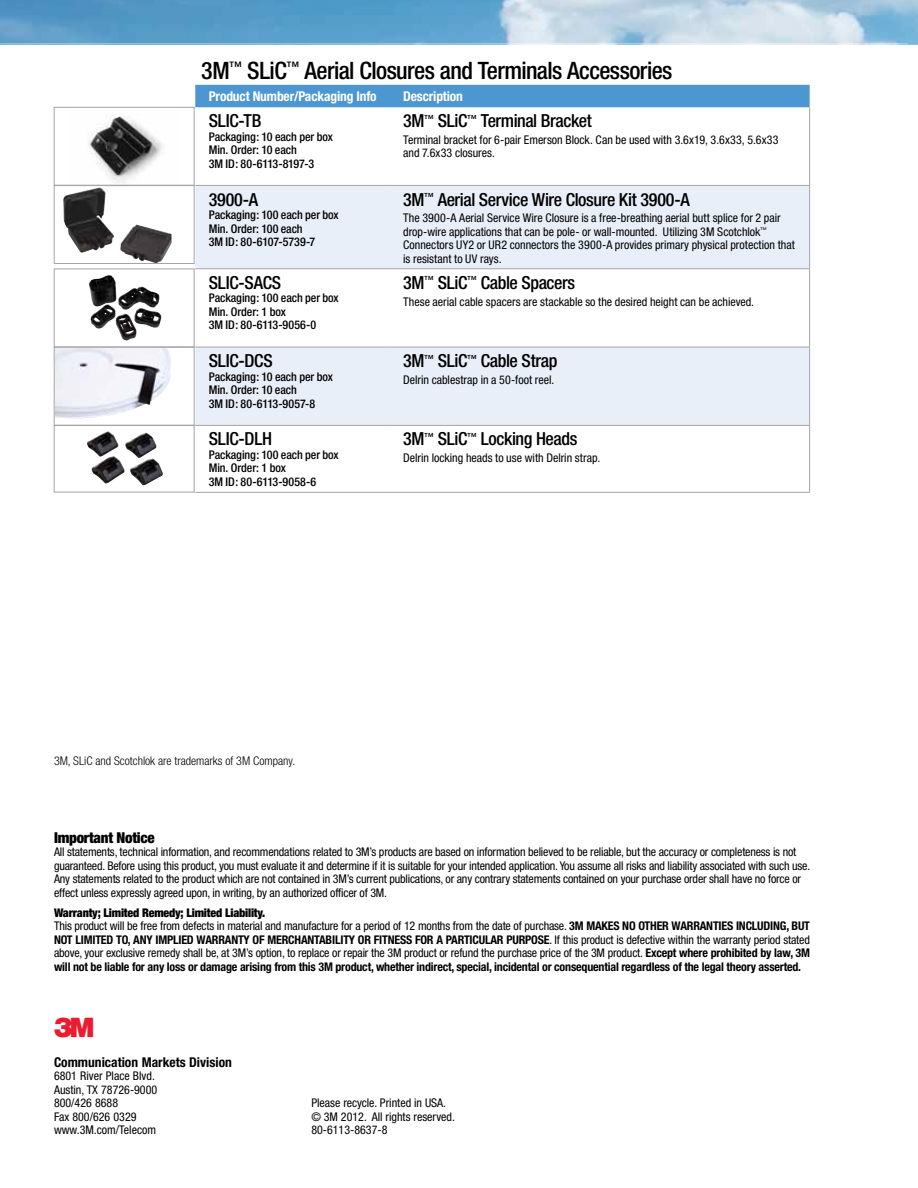
<style>
.page{position:relative;width:918px;height:1188px;background:#fff}
.page>*{position:absolute;margin:0;border:0;box-sizing:border-box;transform-origin:0 0}
.t1{font:27px "Logo 3 Mv 3 tt";color:#ed1b2f}
.t2{font:500 condensed 24px "Helvetica Neue";letter-spacing:-.025em;color:#000}
.t3{font:500 condensed 18px "Helvetica Neue";letter-spacing:-.02em;color:#000}
.t4{font:900 condensed 15px "Helvetica Neue";letter-spacing:-.015em;color:#000}
.t5{font:700 condensed 13.5px "Helvetica Neue";letter-spacing:-.01em;color:#fff}
.t6{font:700 condensed 13.5px "Helvetica Neue";color:#000}
.t7{font:condensed 12px/13.5px "Helvetica Neue";letter-spacing:-.01em;color:#000}
.t8{font:700 condensed 12px/13.5px "Helvetica Neue";letter-spacing:-.015em;color:#000}
.t9{font:500 condensed 12px/13.5px "Helvetica Neue";letter-spacing:-.01em;color:#000}
.t10{font:300 condensed 12px "Helvetica Neue";color:#000}
.s1{font-weight:900}
.s2{font-weight:400}
</style>
<div class="page">
<div style="left:195px;top:85px;width:615px;height:22px;background:#4c96d1"></div>
<div style="left:195px;top:186px;width:614px;height:239px;background:#e9eff9"></div>
<svg style="left:195px;top:270px;width:614px;height:77px"></svg>
<svg style="left:195px;top:491px;width:614px;height:1px"></svg>
<hr style="left:195px;top:185px;width:195px;height:1px;background:#a4a4a7">
<hr style="left:390px;top:185px;width:420px;height:1px;background:#a4a4a7">
<hr style="left:195px;top:269px;width:195px;height:1px;background:#a4a4a7">
<hr style="left:390px;top:269px;width:420px;height:1px;background:#a4a4a7">
<hr style="left:195px;top:347px;width:195px;height:1px;background:#a4a4a7">
<hr style="left:390px;top:347px;width:420px;height:1px;background:#a4a4a7">
<hr style="left:195px;top:425px;width:195px;height:1px;background:#a4a4a7">
<hr style="left:390px;top:425px;width:420px;height:1px;background:#a4a4a7">
<hr style="left:195px;top:492px;width:195px;height:1px;background:#a4a4a7">
<hr style="left:390px;top:492px;width:420px;height:1px;background:#a4a4a7">
<hr style="left:809px;top:107px;width:1px;height:78px;background:#a4a4a7">
<hr style="left:809px;top:186px;width:1px;height:83px;background:#a4a4a7">
<hr style="left:809px;top:269px;width:1px;height:78px;background:#a4a4a7">
<hr style="left:809px;top:347px;width:1px;height:78px;background:#a4a4a7">
<hr style="left:809px;top:426px;width:1px;height:66px;background:#a4a4a7">
<img style="left:87px;top:116px;width:76px;height:67px">
<div style="left:54px;top:107px;width:140px;height:78px;border:1px solid #a4a4a7"></div>
<img style="left:63px;top:187px;width:109px;height:75px">
<div style="left:54px;top:185px;width:140px;height:79px;border:1px solid #a4a4a7"></div>
<img style="left:89px;top:275px;width:71px;height:35px">
<div style="left:54px;top:269px;width:140px;height:78px;border:1px solid #a4a4a7"></div>
<img style="left:56px;top:349px;width:115px;height:70px">
<div style="left:54px;top:347px;width:140px;height:78px;border:1px solid #a4a4a7"></div>
<img style="left:87px;top:431px;width:76px;height:54px">
<div style="left:54px;top:425px;width:140px;height:67px;border:1px solid #a4a4a7"></div>
<img style="left:0;top:0;width:918px;height:44px">
<hr style="left:0;top:43px;width:908px;height:1px;background:#fff">
<h2 class="t2" style="left:201px;top:56px;width:473px">3M<sup>™</sup> SLiC<sup>™</sup> Aerial Closures and Terminals Accessories</h2>
<p class="t5" style="left:209px;top:88px;width:170px">Product Number/Packaging Info</p>
<p class="t5" style="left:403px;top:88px;width:61px">Description</p>
<h3 class="t3" style="left:209px;top:110px;width:54px">SLIC-TB</h3>
<p class="t9" style="left:209px;top:130px;width:126px">Packaging: 10 each per box<br>Min. Order: 10 each<br>3M ID: 80-6113-8197-3</p>
<h3 class="t3" style="left:403px;top:110px;width:190px">3M<sup>™</sup> SLiC<sup>™</sup> Terminal Bracket</h3>
<p class="t7" style="left:403px;top:133px;width:377px">Terminal bracket for 6-pair Emerson Block. Can be used with 3.6x19, 3.6x33, 5.6x33 and 7.6x33 closures.</p>
<h3 class="t3" style="left:209px;top:188px;width:51px">3900-A</h3>
<p class="t9" style="left:209px;top:208px;width:131px">Packaging: 100 each per box<br>Min. Order: 100 each<br>3M ID: 80-6107-5739-7</p>
<h3 class="t3" style="left:209px;top:272px;width:74px">SLIC-SACS</h3>
<p class="t9" style="left:209px;top:291px;width:131px">Packaging: 100 each per box<br>Min. Order: 1 box<br>3M ID: 80-6113-9056-0</p>
<h3 class="t3" style="left:209px;top:350px;width:66px">SLIC-DCS</h3>
<p class="t9" style="left:209px;top:370px;width:126px">Packaging: 10 each per box<br>Min. Order: 10 each<br>3M ID: 80-6113-9057-8</p>
<h3 class="t3" style="left:209px;top:428px;width:65px">SLIC-DLH</h3>
<p class="t9" style="left:209px;top:448px;width:131px">Packaging: 100 each per box<br>Min. Order: 1 box<br>3M ID: 80-6113-9058-6</p>
<h3 class="t3" style="left:403px;top:188px;width:288px">3M<sup>™</sup> Aerial Service Wire Closure Kit 3900-A</h3>
<p class="t7" style="left:403px;top:211px;width:393px">The 3900-A Aerial Service Wire Closure is a free-breathing aerial butt splice for 2 pair drop-wire applications that can be pole- or wall-mounted. Utilizing 3M Scotchlok<sup>™ </sup>Connectors UY2 or UR2 connectors the 3900-A provides primary physical protection that is resistant to UV rays.</p>
<h3 class="t3" style="left:403px;top:272px;width:174px">3M<sup>™</sup> SLiC<sup>™</sup> Cable Spacers</h3>
<p class="t7" style="left:403px;top:295px;width:352px">These aerial cable spacers are stackable so the desired height can be achieved.</p>
<h3 class="t3" style="left:403px;top:350px;width:156px">3M<sup>™</sup> SLiC<sup>™</sup> Cable Strap</h3>
<p class="t7" style="left:403px;top:373px;width:153px">Delrin cablestrap in a 50-foot reel.</p>
<h3 class="t3" style="left:403px;top:428px;width:176px">3M<sup>™</sup> SLiC<sup>™</sup> Locking Heads</h3>
<p class="t7" style="left:403px;top:451px;width:199px">Delrin locking heads to use with Delrin strap.</p>
<p class="t10" style="left:54px;top:754px;width:243px">3M, SLiC and Scotchlok are trademarks of 3M Company.</p>
<p class="t4" style="left:54px;top:828px;width:102px">Important Notice</p>
<p class="t7" style="left:54px;top:845px;width:758px">All statements, technical information, and recommendations related to 3M’s products are based on information believed to be reliable, but the accuracy or completeness is not guaranteed. Before using this product, you must evaluate it and determine if it is suitable for your intended application. You assume all risks and liability associated with such use.<br>Any statements related to the product which are not contained in 3M’s current publications, or any contrary statements contained on your purchase order shall have no force or effect unless expressly agreed upon, in writing, by an authorized officer of 3M.</p>
<p class="t8" style="left:54px;top:906px;width:758px"><span class="s1">Warranty; Limited Remedy; Limited Liability.<br></span><span class="s2">This product will be free from defects in material and manufacture for a period of 12 months from the date of purchase.</span> 3M MAKES NO OTHER WARRANTIES INCLUDING, BUT NOT LIMITED TO, ANY IMPLIED WARRANTY OF MERCHANTABILITY OR FITNESS FOR A PARTICULAR PURPOSE<span class="s2">. If this product is defective within the warranty period stated above, your exclusive remedy shall be, at 3M’s option, to replace or repair the 3M product or refund the purchase price of the 3M product.</span> Except where prohibited by law, 3M will not be liable for any loss or damage arising from this 3M product, whether indirect, special, incidental or consequential regardless of the legal theory asserted.</p>
<h1 class="t1" style="left:54px;top:1012px;width:41px">3</h1>
<p class="t6" style="left:54px;top:1054px;width:179px">Communication Markets Division</p>
<p class="t7" style="left:54px;top:1069px;width:105px">6801 River Place Blvd.<br>Austin, TX 78726-9000<br>800/426 8688<br>Fax 800/626 0329 www.3M.com/Telecom</p>
<p class="t7" style="left:311px;top:1096px;width:145px">Please recycle. Printed in USA. © 3M 2012. All rights reserved.<br>80-6113-8637-8</p>
</div>
